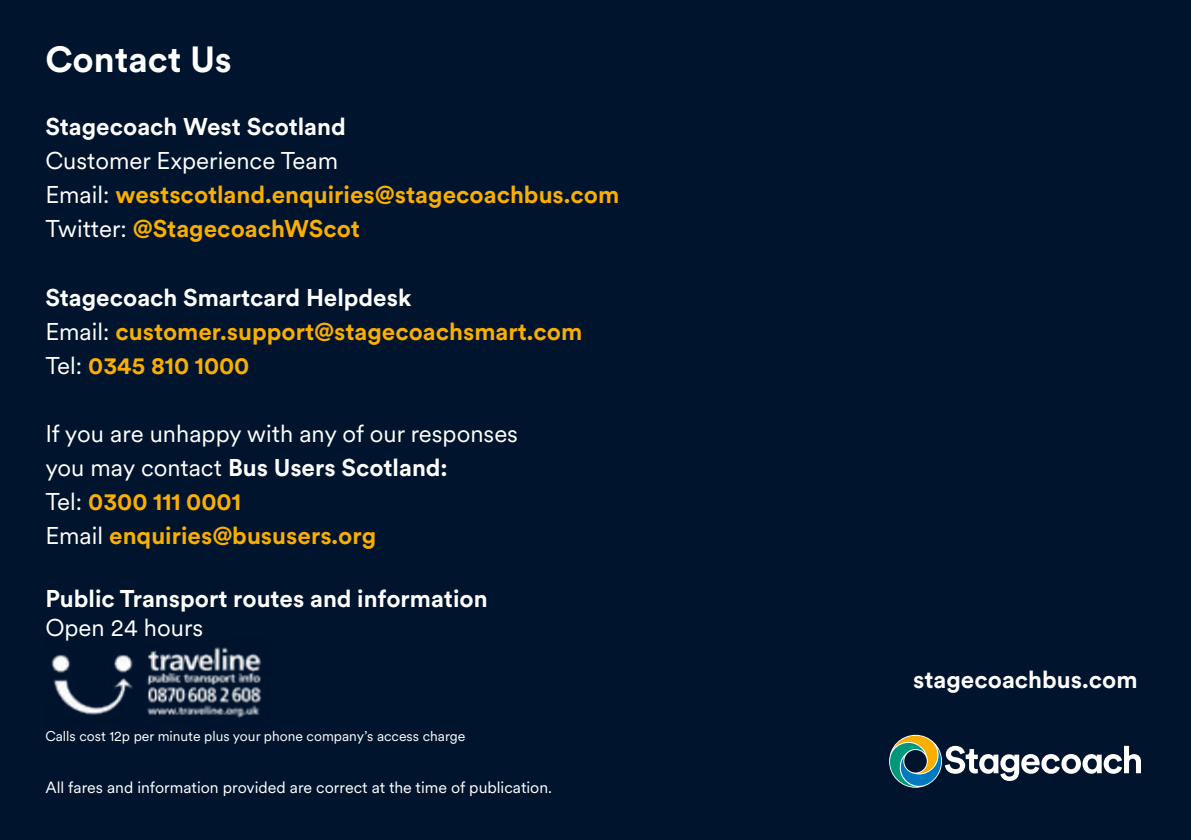
<style>
.page{position:relative;width:1191px;height:840px;background:#fff}
.page>*{position:absolute;margin:0;border:0;box-sizing:border-box;transform-origin:0 0}
.t1{font:700 36px "Stagecoach Circular";color:#fff}
.t2{font:700 24px/34px "Stagecoach Circular";color:#f9ae00}
.t3{font:24px/34px "Stagecoach Circular";color:#fff}
.t4{font:700 24px "Stagecoach Circular";color:#fff}
.t5{font:16px "Stagecoach Circular";color:#fff}
.t6{font:14px "Stagecoach Circular";color:#fff}
.s1{font-weight:400;color:#fff}
.s2{color:#fff}
.s3{font-weight:700}
.s4{font-weight:700;color:#f9ae00}
</style>
<div class="page">
<div style="left:0;top:0;width:1191px;height:839px;background:#00142e"></div>
<svg style="left:889px;top:734px;width:252px;height:53px;background:#3c515e"></svg>
<img style="left:45px;top:636px;width:225px;height:92px">
<h1 class="t1" style="left:45px;top:35px;width:188px">Contact Us</h1>
<p class="t4" style="left:45px;top:110px;width:302px">Stagecoach West Scotland</p>
<p class="t2" style="left:45px;top:143px;width:575px"><span class="s1">Customer Experience Team<br>Email:</span> westscotland.enquiries@stagecoachbus.com<br><span class="s1">Twitter:</span> @StagecoachWScot</p>
<p class="t2" style="left:45px;top:279px;width:538px"><span class="s2">Stagecoach Smartcard Helpdesk<br></span><span class="s1">Email:</span> customer.support@stagecoachsmart.com<br><span class="s1">Tel:</span> 0345 810 1000</p>
<p class="t3" style="left:45px;top:415px;width:474px">If you are unhappy with any of our responses you may contact <span class="s3">Bus Users Scotland:<br></span>Tel: <span class="s4">0300 111 0001<br></span>Email <span class="s4">enquiries@bususers.org</span></p>
<p class="t4" style="left:45px;top:581px;width:444px">Public Transport routes and information</p>
<p class="t3" style="left:45px;top:608px;width:159px">Open 24 hours</p>
<p class="t6" style="left:45px;top:726px;width:421px">Calls cost 12p per minute plus your phone company’s access charge</p>
<p class="t5" style="left:45px;top:776px;width:508px">All fares and information provided are correct at the time of publication.</p>
<p class="t4" style="left:913px;top:663px;width:226px">stagecoachbus.com</p>
</div>
